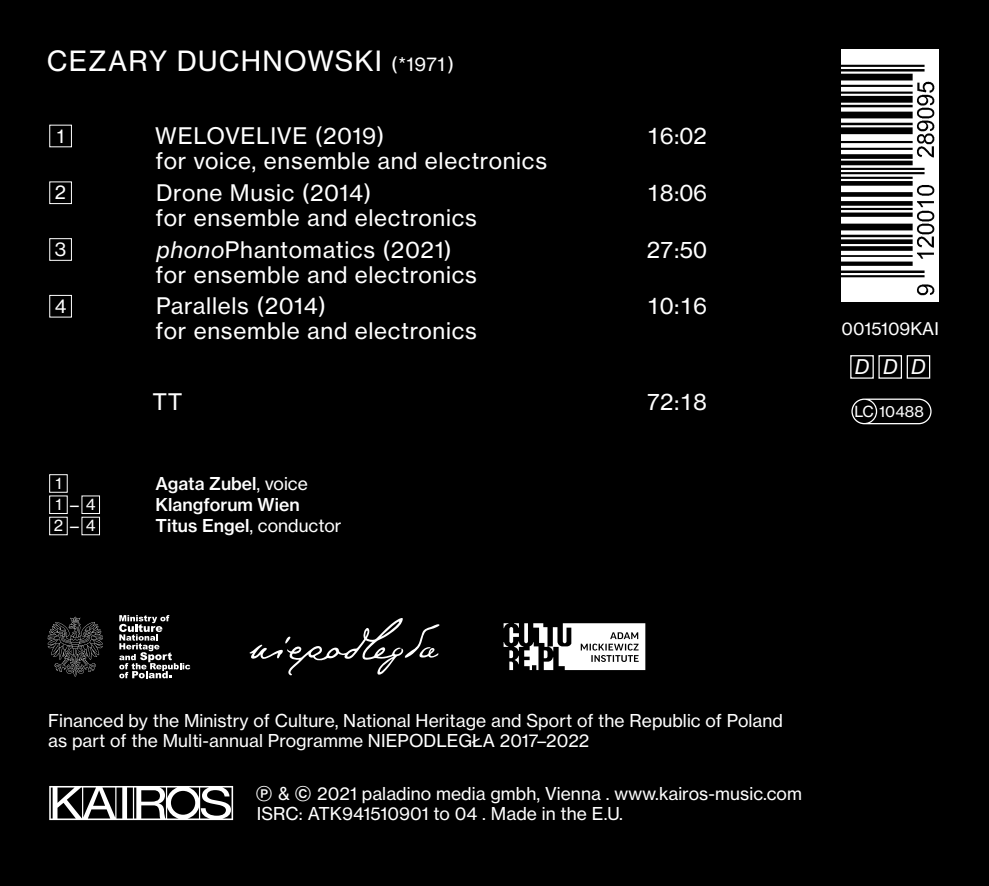
<style>
.page{position:relative;width:989px;height:886px;background:#000}
.page>*{position:absolute;margin:0;border:0;box-sizing:border-box;transform-origin:0 0}
.t1{font:27.5px "N Haas Grotesk TX Pro 55 Rg";letter-spacing:.045em;color:#fff}
.tracklist{font:22.5px/25px "N Haas Grotesk TX Pro 55 Rg";letter-spacing:.03em;color:#fff}
.t2{font:20px "N Haas Grotesk TX Pro 56 It";color:#fff}
.t3{font:18.75px "N Haas Grotesk TX Pro 55 Rg";color:#fff}
.fließtext_deutsch{font:17.5px/20px "N Haas Grotesk TX Pro 55 Rg";letter-spacing:.005em;color:#fff}
.credits{font:17.5px "N Haas Grotesk TX Pro 65 Md";color:#fff}
.credits-2{font:17.5px "N Haas Grotesk TX Pro 55 Rg";color:#fff}
.fließtext{font:17.25px "N Haas Grotesk TX Pro 55 Rg";color:#fff}
.t4{font:15.75px "N Haas Grotesk TX Pro 55 Rg";color:#fff}
.fließtext_deutsch-2{font:15px "N Haas Grotesk TX Pro 55 Rg";color:#fff}
.s1{font-size:18.75px}
.s2{font-family:"N Haas Grotesk TX Pro 56 It"}
.s3{font-family:"N Haas Grotesk TX Pro 55 Rg"}
.s4{font-size:20px}
</style>
<div class="page">
<img style="left:841px;top:50px;width:97px;height:252px">
<div style="left:850px;top:355px;width:23px;height:24px;border:1px solid #fff"></div>
<div style="left:878px;top:355px;width:24px;height:24px;border:1px solid #fff"></div>
<div style="left:906px;top:355px;width:24px;height:24px;border:1px solid #fff"></div>
<div style="left:49px;top:474px;width:19px;height:19px;border:1px solid #fff"></div>
<div style="left:49px;top:495px;width:19px;height:19px;border:1px solid #fff"></div>
<div style="left:81px;top:495px;width:19px;height:19px;border:1px solid #fff"></div>
<div style="left:49px;top:517px;width:19px;height:18px;border:1px solid #fff"></div>
<div style="left:81px;top:517px;width:19px;height:18px;border:1px solid #fff"></div>
<div style="left:49px;top:125px;width:23px;height:22px;border:1px solid #fff"></div>
<div style="left:49px;top:181px;width:23px;height:23px;border:1px solid #fff"></div>
<div style="left:49px;top:238px;width:23px;height:23px;border:1px solid #fff"></div>
<div style="left:49px;top:295px;width:23px;height:23px;border:1px solid #fff"></div>
<svg style="left:851px;top:398px;width:80px;height:26px"></svg>
<svg style="left:49px;top:786px;width:184px;height:34px"></svg>
<svg style="left:48px;top:617px;width:55px;height:60px"></svg>
<svg style="left:119px;top:615px;width:71px;height:63px"></svg>
<svg style="left:503px;top:623px;width:142px;height:47px"></svg>
<svg style="left:249px;top:618px;width:190px;height:57px"></svg>
<p class="t1" style="left:47px;top:44px;width:409px">CEZARY DUCHNOWSKI <span class="s1">(*1971 )</span></p>
<p class="t3" style="left:57px;top:124px;width:9px">1</p>
<p class="tracklist" style="left:155px;top:123px;width:393px">WELOVELIVE (2019)<br>for voice, ensemble and electronics</p>
<p class="tracklist" style="left:646px;top:123px;width:63px">16:02</p>
<p class="t3" style="left:55px;top:181px;width:13px">2</p>
<p class="tracklist" style="left:156px;top:180px;width:323px">Drone Music (2014)<br>for ensemble and electronics</p>
<p class="tracklist" style="left:646px;top:180px;width:63px">18:06</p>
<p class="t3" style="left:55px;top:238px;width:13px">3</p>
<p class="tracklist" style="left:156px;top:237px;width:323px"><span class="s2">phono</span>Phantomatics (2021) for ensemble and electronics</p>
<p class="tracklist" style="left:646px;top:237px;width:63px">27:50</p>
<p class="t3" style="left:55px;top:294px;width:13px">4</p>
<p class="tracklist" style="left:156px;top:294px;width:323px">Parallels (2014)<br>for ensemble and electronics</p>
<p class="tracklist" style="left:646px;top:294px;width:63px">10:16</p>
<p class="tracklist" style="left:153px;top:390px;width:31px">TT</p>
<p class="tracklist" style="left:646px;top:390px;width:63px">72:18</p>
<p class="t4" style="left:55px;top:473px;width:8px">1</p>
<p class="credits" style="left:156px;top:473px;width:154px">Agata Zubel<span class="s3">, voice</span></p>
<p class="t4" style="left:55px;top:495px;width:8px">1</p>
<p class="credits-2" style="left:70px;top:494px;width:10px">–</p>
<p class="t4" style="left:86px;top:495px;width:11px">4</p>
<p class="credits" style="left:156px;top:494px;width:146px">Klangforum Wien</p>
<p class="t4" style="left:54px;top:516px;width:11px">2</p>
<p class="credits-2" style="left:70px;top:515px;width:10px">–</p>
<p class="t4" style="left:86px;top:516px;width:11px">4</p>
<p class="credits" style="left:156px;top:515px;width:187px">Titus Engel<span class="s3">, conductor</span></p>
<p class="fließtext" style="left:841px;top:318px;width:99px">0015109KAI</p>
<p class="t2" style="left:854px;top:354px;width:16px">D</p>
<p class="t2" style="left:883px;top:354px;width:16px">D</p>
<p class="t2" style="left:911px;top:354px;width:16px">D</p>
<p class="fließtext_deutsch-2" style="left:854px;top:403px;width:71px">LC 10488</p>
<p class="fließtext_deutsch" style="left:48px;top:710px;width:736px">Financed by the Ministry of Culture, National Heritage and Sport of the Republic of Poland as part of the Multi-annual Programme NIEPODLEGŁA 2017–2022</p>
<p class="fließtext_deutsch" style="left:255px;top:784px;width:548px"><span class="s4">Ⓟ</span> &amp; <span class="s4">©</span> 2021 paladino media gmbh, Vienna . www.kairos-music.com</p>
<p class="fließtext_deutsch" style="left:257px;top:804px;width:368px">ISRC: ATK941510901 to 04 . Made in the E.U.</p>
</div>
